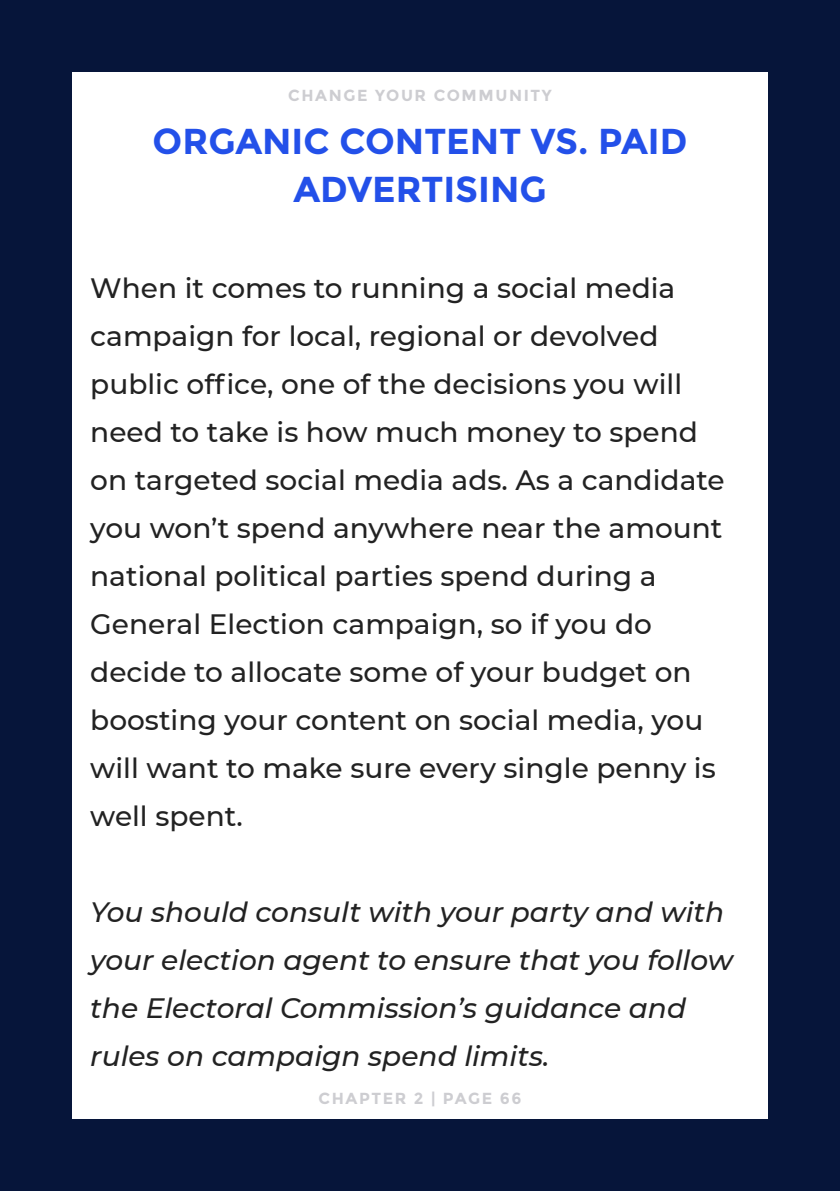
<style>
.page{position:relative;width:840px;height:1191px;background:#fff}
.page>*{position:absolute;margin:0;border:0;box-sizing:border-box;transform-origin:0 0}
.t1{font:700 36px/48px "Montserrat";color:#2350e9;text-align:center}
.t2{font:500 28px/48px "Montserrat";color:#222}
.t3{font:italic 500 28px/48px "Montserrat";color:#222}
.t4{font:700 16px "Montserrat";letter-spacing:.1em;color:#cdcdd1}
</style>
<div class="page">
<div style="left:0;top:0;width:839px;height:1191px;background:#06153a"></div>
<div style="left:72px;top:72px;width:695px;height:1047px;background:#fff"></div>
<p class="t4" style="left:288px;top:86px;width:265px">CHANGE YOUR COMMUNITY</p>
<p class="t1" style="left:152px;top:117px;width:536px">ORGANIC CONTENT VS. PAID<br>ADVERTISING</p>
<p class="t2" style="left:90px;top:263px;width:635px">When it comes to running a social media campaign for local, regional or devolved public office, one of the decisions you will need to take is how much money to spend on targeted social media ads. As a candidate you won’t spend anywhere near the amount national political parties spend during a General Election campaign, so if you do decide to allocate some of your budget on boosting your content on social media, you will want to make sure every single penny is well spent.</p>
<p class="t3" style="left:90px;top:887px;width:644px">You should consult with your party and with your election agent to ensure that you follow the Electoral Commission’s guidance and rules on campaign spend limits.</p>
<p class="t4" style="left:318px;top:1088px;width:204px">CHAPTER 2 | PAGE 66</p>
</div>
